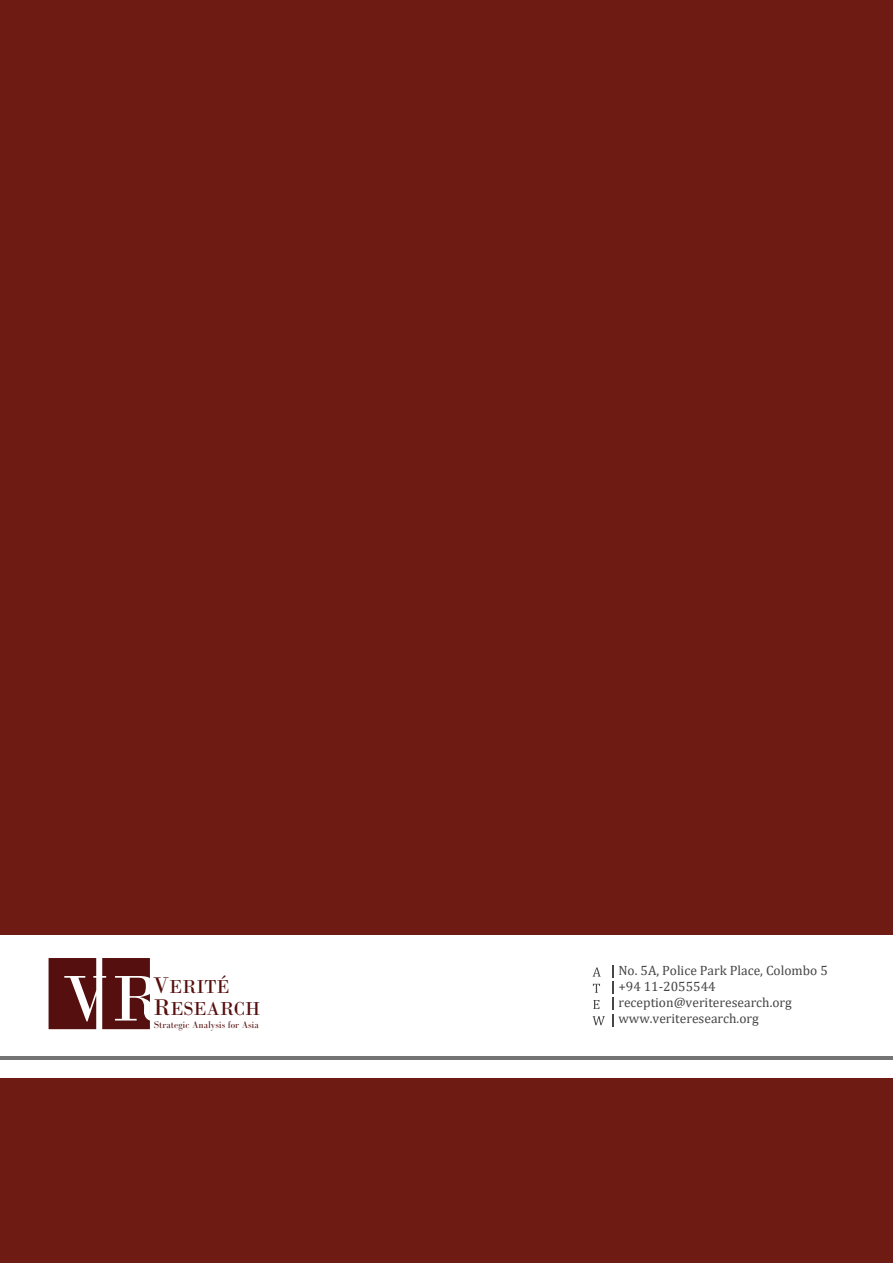
<style>
.page{position:relative;width:893px;height:1263px;background:#6e1b13}
.page>*{position:absolute;margin:0;border:0;box-sizing:border-box;transform-origin:0 0}
.t1{font:19.8px/21.8px "Bodoni";color:#550f0e;scale:.95 1}
.t2{font:13.5px/16.2px "Cambria";color:#464547}
.t3{font:10.05px "Bodoni FLF";color:#550f0e}
.s1{font-size:23.85px}
</style>
<div class="page">
<div style="left:0;top:935px;width:893px;height:143px;background:#fff"></div>
<svg style="left:613px;top:965px;width:1px;height:61px"></svg>
<svg style="left:593px;top:967px;width:7px;height:9px"></svg>
<svg style="left:593px;top:984px;width:7px;height:9px"></svg>
<svg style="left:593px;top:1000px;width:6px;height:9px"></svg>
<svg style="left:593px;top:1016px;width:12px;height:9px"></svg>
<svg style="left:48px;top:958px;width:102px;height:71px"></svg>
<h1 class="t1" style="left:153px;top:975px;width:114px"><span class="s1">V</span>ERITÉ<br><span class="s1">R</span>ESEARCH</h1>
<p class="t3" style="left:154px;top:1019px;width:106px">Strategic Analysis for Asia</p>
<p class="t2" style="left:618px;top:962px;width:211px">No. 5A, Police Park Place, Colombo 5 +94 11-2055544 reception@veriteresearch.org www.veriteresearch.org</p>
</div>
